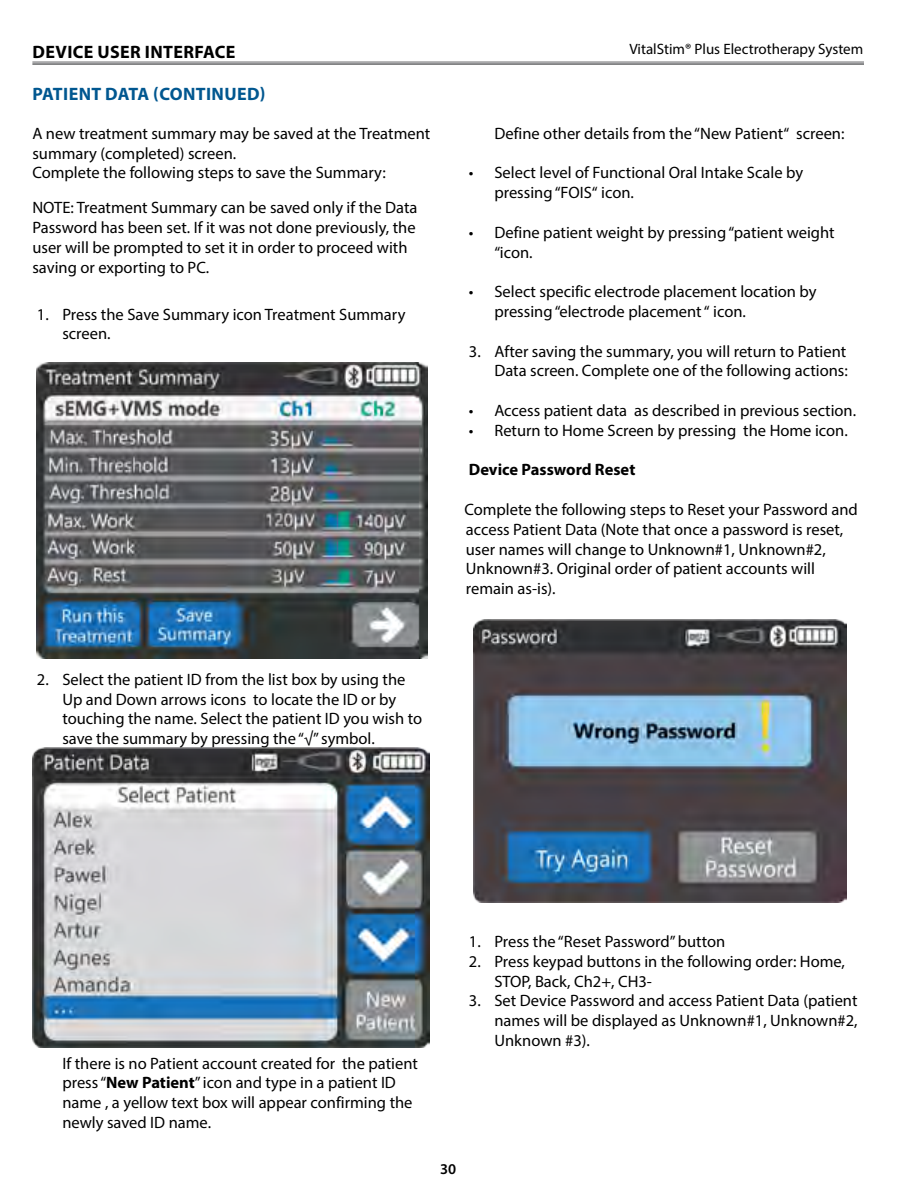
<style>
.page{position:relative;width:918px;height:1188px;background:#fff}
.page>*{position:absolute;margin:0;border:0;box-sizing:border-box;transform-origin:0 0}
._00_Header{font:700 18px "Myriad Pro";letter-spacing:.02em;color:#005790}
._00_Section_Header{font:700 18px "Myriad Pro";letter-spacing:.02em;color:#000}
._03_Numbers{font:16.5px/19.8px "Myriad Pro";color:#000}
._02_Text{font:16.5px/19.8px "Myriad Pro";color:#000}
._03_Numbers-2{font:700 16.5px "Myriad Pro";color:#000}
.t1{font:15px "Myriad Pro";color:#000}
.t2{font:600 15px "Myriad Pro";color:#000}
.s1{font-weight:700}
</style>
<div class="page">
<hr style="left:32px;top:62px;width:832px;height:1px;background:#636466">
<hr style="left:32px;top:63px;width:832px;height:2px;background:#636466">
<img style="left:36px;top:363px;width:392px;height:296px">
<img style="left:32px;top:747px;width:398px;height:300px">
<img style="left:473px;top:620px;width:374px;height:283px">
<p class="_00_Section_Header" style="left:33px;top:40px;width:204px">DEVICE USER INTERFACE</p>
<p class="_00_Header" style="left:33px;top:82px;width:234px">PATIENT DATA (CONTINUED)</p>
<p class="_02_Text" style="left:32px;top:123px;width:399px">A new treatment summary may be saved at the Treatment summary (completed) screen.<br>Complete the following steps to save the Summary:</p>
<p class="_02_Text" style="left:32px;top:197px;width:387px">NOTE: Treatment Summary can be saved only if the Data Password has been set. If it was not done previously, the user will be prompted to set it in order to proceed with saving or exporting to PC.</p>
<p class="_03_Numbers" style="left:62px;top:304px;width:345px;text-indent:-25px">1. Press the Save Summary icon Treatment Summary screen.</p>
<p class="_03_Numbers" style="left:62px;top:669px;width:361px;text-indent:-25px">2. Select the patient ID from the list box by using the Up and Down arrows icons to locate the ID or by touching the name. Select the patient ID you wish to save the summary by pressing the “√” symbol.</p>
<p class="t1" style="left:629px;top:40px;width:235px">VitalStim® Plus Electrotherapy System</p>
<p class="_03_Numbers" style="left:494px;top:123px;width:352px">Define other details from the “New Patient“ screen:</p>
<p class="_03_Numbers" style="left:494px;top:163px;width:310px;text-indent:-26px">• Select level of Functional Oral Intake Scale by pressing “FOIS“ icon.</p>
<p class="_03_Numbers" style="left:494px;top:222px;width:342px;text-indent:-26px">• Define patient weight by pressing “patient weight “icon.</p>
<p class="_03_Numbers" style="left:494px;top:281px;width:324px;text-indent:-26px">• Select specific electrode placement location by pressing “electrode placement “ icon.</p>
<p class="_03_Numbers" style="left:469px;top:341px;width:380px;text-align:right">3. After saving the summary, you will return to Patient<br>Data screen. Complete one of the following actions:</p>
<p class="_03_Numbers" style="left:469px;top:400px;width:387px">• Access patient data as described in previous section.</p>
<p class="_03_Numbers" style="left:469px;top:420px;width:379px">• Return to Home Screen by pressing the Home icon.</p>
<p class="_03_Numbers-2" style="left:469px;top:459px;width:168px">Device Password Reset</p>
<p class="_03_Numbers" style="left:464px;top:499px;width:395px">Complete the following steps to Reset your Password and access Patient Data (Note that once a password is reset, user names will change to Unknown#1, Unknown#2, Unknown#3. Original order of patient accounts will remain as-is).</p>
<p class="_03_Numbers" style="left:62px;top:1053px;width:357px">If there is no Patient account created for the patient press “<span class="s1">New Patient</span>” icon and type in a patient ID name , a yellow text box will appear confirming the newly saved ID name.</p>
<p class="_03_Numbers" style="left:469px;top:931px;width:258px">1. Press the “Reset Password” button</p>
<p class="_03_Numbers" style="left:494px;top:951px;width:352px;text-indent:-26px">2. Press keypad buttons in the following order: Home,<br>STOP, Back, Ch2+, CH3-</p>
<p class="_03_Numbers" style="left:494px;top:991px;width:365px;text-align:justify;text-indent:-26px">3. Set Device Password and access Patient Data (patient names will be displayed as Unknown#1, Unknown#2, Unknown #3).</p>
<p class="t2" style="left:440px;top:1161px;width:18px">30</p>
</div>
